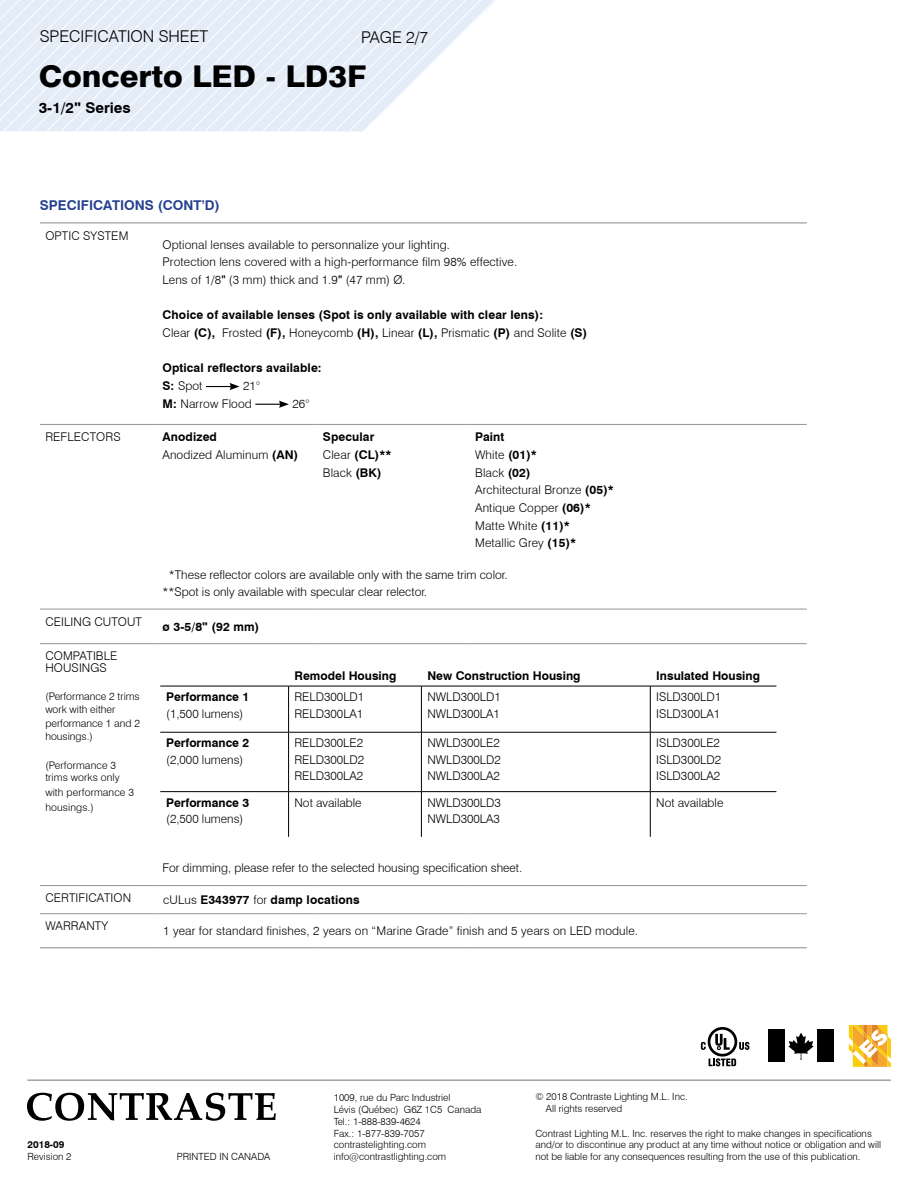
<style>
.page{position:relative;width:918px;height:1188px;background:#fff}
.page>*{position:absolute;margin:0;border:0;box-sizing:border-box;transform-origin:0 0}
.t1{font:800 30px "Swiss 721 BT";color:#000;scale:1.05 1}
.t2{font:300 16.2px "Swiss 721 BT";color:#000}
.t3{font:700 14.7px "Swiss 721 BT";color:#000}
.t4{font:700 13.5px "Swiss 721 BT";color:#25408f}
.t5{font:300 12px/17.7px "Swiss 721 BT";color:#000}
.t6{font:700 12px/17.7px "Swiss 721 BT";letter-spacing:.01em;color:#000}
.t7{font:300 10.5px/13.2px "Swiss 721 BT";color:#000}
.t8{font:300 9.9px/11.9px "Swiss 721 BT";color:#000}
.t9{font:700 9.9px "Swiss 721 BT";color:#000}
.s1{font-family:"Arial"}
.s2{font-family:"Arial";font-weight:400}
.s3{font-weight:300}
.s4{font-weight:700}
</style>
<div class="page">
<svg style="left:0;top:0;width:496px;height:131px"></svg>
<svg style="left:709px;top:1058px;width:27px;height:8px"></svg>
<svg style="left:739px;top:1042px;width:11px;height:8px"></svg>
<svg style="left:708px;top:1027px;width:29px;height:30px"></svg>
<svg style="left:710px;top:1030px;width:25px;height:24px"></svg>
<svg style="left:715px;top:1034px;width:15px;height:16px"></svg>
<svg style="left:701px;top:1042px;width:5px;height:8px"></svg>
<div style="left:817px;top:1029px;width:17px;height:33px;background:#000"></div>
<div style="left:768px;top:1029px;width:17px;height:33px;background:#000"></div>
<svg style="left:788px;top:1033px;width:26px;height:27px"></svg>
<svg style="left:849px;top:1025px;width:42px;height:42px"></svg>
<hr style="left:27px;top:1080px;width:864px;height:1px;background:#808285">
<svg style="left:27px;top:1093px;width:249px;height:28px"></svg>
<hr style="left:40px;top:424px;width:117px;height:1px;background:#939598">
<hr style="left:157px;top:424px;width:161px;height:1px;background:#939598">
<hr style="left:318px;top:424px;width:152px;height:1px;background:#939598">
<hr style="left:470px;top:424px;width:337px;height:1px;background:#939598">
<hr style="left:40px;top:609px;width:117px;height:1px;background:#939598">
<hr style="left:157px;top:609px;width:161px;height:1px;background:#939598">
<hr style="left:318px;top:609px;width:152px;height:1px;background:#939598">
<hr style="left:470px;top:609px;width:337px;height:1px;background:#939598">
<hr style="left:40px;top:643px;width:117px;height:1px;background:#939598">
<hr style="left:157px;top:643px;width:161px;height:1px;background:#939598">
<hr style="left:318px;top:643px;width:152px;height:1px;background:#939598">
<hr style="left:470px;top:643px;width:337px;height:1px;background:#939598">
<hr style="left:40px;top:885px;width:117px;height:1px;background:#939598">
<hr style="left:157px;top:885px;width:161px;height:1px;background:#939598">
<hr style="left:318px;top:885px;width:152px;height:1px;background:#939598">
<hr style="left:470px;top:885px;width:337px;height:1px;background:#939598">
<hr style="left:40px;top:913px;width:117px;height:1px;background:#939598">
<hr style="left:157px;top:913px;width:161px;height:1px;background:#939598">
<hr style="left:318px;top:913px;width:152px;height:1px;background:#939598">
<hr style="left:470px;top:913px;width:337px;height:1px;background:#939598">
<hr style="left:40px;top:947px;width:117px;height:1px;background:#939598">
<hr style="left:157px;top:947px;width:161px;height:1px;background:#939598">
<hr style="left:318px;top:947px;width:152px;height:1px;background:#939598">
<hr style="left:470px;top:947px;width:337px;height:1px;background:#939598">
<hr style="left:40px;top:222px;width:117px;height:1px;background:#939598">
<hr style="left:157px;top:222px;width:161px;height:1px;background:#939598">
<hr style="left:318px;top:222px;width:152px;height:1px;background:#939598">
<hr style="left:470px;top:222px;width:337px;height:1px;background:#939598">
<svg style="left:206px;top:383px;width:34px;height:7px"></svg>
<svg style="left:255px;top:401px;width:34px;height:7px"></svg>
<hr style="left:160px;top:686px;width:129px;height:1px;background:#000">
<hr style="left:289px;top:686px;width:132px;height:1px;background:#000">
<hr style="left:288px;top:686px;width:1px;height:46px;background:#000">
<hr style="left:421px;top:686px;width:229px;height:1px;background:#000">
<hr style="left:421px;top:686px;width:1px;height:46px;background:#000">
<hr style="left:650px;top:686px;width:126px;height:1px;background:#000">
<hr style="left:650px;top:686px;width:1px;height:46px;background:#000">
<hr style="left:160px;top:732px;width:129px;height:1px;background:#000">
<hr style="left:289px;top:732px;width:132px;height:1px;background:#000">
<hr style="left:288px;top:732px;width:1px;height:59px;background:#000">
<hr style="left:421px;top:732px;width:229px;height:1px;background:#000">
<hr style="left:421px;top:732px;width:1px;height:59px;background:#000">
<hr style="left:650px;top:732px;width:126px;height:1px;background:#000">
<hr style="left:650px;top:732px;width:1px;height:59px;background:#000">
<hr style="left:288px;top:792px;width:1px;height:45px;background:#000">
<hr style="left:421px;top:792px;width:1px;height:45px;background:#000">
<hr style="left:650px;top:792px;width:1px;height:45px;background:#000">
<hr style="left:160px;top:791px;width:129px;height:1px;background:#000">
<hr style="left:289px;top:791px;width:132px;height:1px;background:#000">
<hr style="left:421px;top:791px;width:229px;height:1px;background:#000">
<hr style="left:650px;top:791px;width:126px;height:1px;background:#000">
<h2 class="t2" style="left:361px;top:27px;width:68px">PAGE 2/7</h2>
<h1 class="t1" style="left:39px;top:58px;width:313px">Concerto LED - LD3F</h1>
<p class="t3" style="left:39px;top:99px;width:94px">3-1/2<span class="s1">"</span> Series</p>
<h2 class="t2" style="left:40px;top:27px;width:170px">SPECIFICATION SHEET</h2>
<p class="t4" style="left:40px;top:197px;width:181px">SPECIFICATIONS (CONT’D)</p>
<p class="t5" style="left:45px;top:226px;width:85px">OPTIC SYSTEM</p>
<p class="t5" style="left:163px;top:235px;width:356px">Optional lenses available to personnalize your lighting.<br>Protection lens covered with a high-performance film 98% effective.<br>Lens of 1/8<span class="s2">"</span> (3 mm) thick and 1.9<span class="s2">"</span> (47 mm) Ø.</p>
<p class="t6" style="left:163px;top:306px;width:426px">Choice of available lenses (Spot is only available with clear lens):<br><span class="s3">Clear</span> (C), <span class="s3">Frosted</span> (F), <span class="s3">Honeycomb</span> (H), <span class="s3">Linear</span> (L), <span class="s3">Prismatic</span> (P) <span class="s3">and Solite</span> (S)</p>
<p class="t6" style="left:163px;top:359px;width:161px">Optical reflectors available:<br>S: <span class="s3">Spot</span></p>
<p class="t5" style="left:163px;top:377px;width:99px;text-indent:80px">21°<br><span class="s4">M:</span> Narrow Flood</p>
<p class="t5" style="left:292px;top:395px;width:18px">26°</p>
<p class="t5" style="left:45px;top:428px;width:77px">REFLECTORS</p>
<p class="t5" style="left:163px;top:428px;width:137px"><span class="s4">Anodized<br></span>Anodized Aluminum <span class="s4">(AN)</span></p>
<p class="t6" style="left:323px;top:428px;width:70px">Specular<br><span class="s3">Clear</span> (CL)**<br><span class="s3">Black</span> (BK)</p>
<p class="t5" style="left:475px;top:428px;width:140px"><span class="s4">Paint<br></span>White <span class="s4">(01)*<br></span>Black <span class="s4">(02)<br></span>Architectural Bronze <span class="s4">(05)*<br></span>Antique Copper <span class="s4">(06)*<br></span>Matte White <span class="s4">(11)*<br></span>Metallic Grey <span class="s4">(15)*</span></p>
<p class="t5" style="left:163px;top:566px;width:347px;text-indent:6px">*These reflector colors are available only with the same trim color. **Spot is only available with specular clear relector.</p>
<p class="t5" style="left:45px;top:613px;width:98px">CEILING CUTOUT</p>
<p class="t6" style="left:163px;top:618px;width:98px">ø 3-5/8<span class="s1">"</span> (92 mm)</p>
<p class="t5" style="left:45px;top:650px;width:74px;line-height:12px">COMPATIBLE<br>HOUSINGS</p>
<p class="t7" style="left:45px;top:690px;width:96px">(Performance 2 trims work with either performance 1 and 2 housings.)</p>
<p class="t7" style="left:45px;top:759px;width:76px;line-height:12px">(Performance 3 trims works only</p>
<p class="t7" style="left:45px;top:785px;width:90px;line-height:14.7px">with performance 3 housings.)</p>
<p class="t6" style="left:295px;top:667px;width:103px">Remodel Housing</p>
<p class="t6" style="left:427px;top:667px;width:155px">New Construction Housing</p>
<p class="t6" style="left:656px;top:667px;width:105px">Insulated Housing</p>
<p class="t5" style="left:295px;top:689px;width:71px;line-height:16.5px">RELD300LD1<br>RELD300LA1</p>
<p class="t5" style="left:427px;top:689px;width:75px;line-height:16.5px">NWLD300LD1<br>NWLD300LA1</p>
<p class="t5" style="left:656px;top:689px;width:66px;line-height:16.5px">ISLD300LD1<br>ISLD300LA1</p>
<p class="t6" style="left:166px;top:688px;width:85px">Performance 1</p>
<p class="t5" style="left:166px;top:704px;width:79px">(1,500 lumens)</p>
<p class="t5" style="left:295px;top:735px;width:71px;line-height:16.5px;text-align:justify">RELD300LE2<br>RELD300LD2<br>RELD300LA2</p>
<p class="t5" style="left:427px;top:735px;width:75px;line-height:16.5px;text-align:justify">NWLD300LE2<br>NWLD300LD2<br>NWLD300LA2</p>
<p class="t5" style="left:656px;top:735px;width:66px;line-height:16.5px;text-align:justify">ISLD300LE2<br>ISLD300LD2<br>ISLD300LA2</p>
<p class="t6" style="left:166px;top:734px;width:85px">Performance 2</p>
<p class="t5" style="left:166px;top:751px;width:79px">(2,000 lumens)</p>
<p class="t6" style="left:166px;top:794px;width:85px">Performance 3</p>
<p class="t5" style="left:166px;top:810px;width:79px">(2,500 lumens)</p>
<p class="t5" style="left:295px;top:794px;width:69px">Not available</p>
<p class="t5" style="left:427px;top:794px;width:75px;line-height:16.5px">NWLD300LD3<br>NWLD300LA3</p>
<p class="t5" style="left:656px;top:794px;width:69px">Not available</p>
<p class="t5" style="left:163px;top:859px;width:361px">For dimming, please refer to the selected housing specification sheet.</p>
<p class="t5" style="left:45px;top:889px;width:87px">CERTIFICATION</p>
<p class="t6" style="left:163px;top:891px;width:198px"><span class="s3">cULus</span> E343977 <span class="s3">for</span> damp locations</p>
<p class="t5" style="left:45px;top:917px;width:64px">WARRANTY</p>
<p class="t5" style="left:163px;top:922px;width:476px">1 year for standard finishes, 2 years on “Marine Grade” finish and 5 years on LED module.</p>
<p class="t9" style="left:28px;top:1139px;width:38px">2018-09</p>
<p class="t8" style="left:28px;top:1151px;width:45px">Revision 2</p>
<p class="t8" style="left:177px;top:1151px;width:95px">PRINTED IN CANADA</p>
<p class="t8" style="left:334px;top:1091px;width:149px">1009, rue du Parc Industriel<br>Lévis (Québec) G6Z 1C5 Canada<br>Tel.: 1-888-839-4624<br>Fax.: 1-877-839-7057 contrastelighting.com info@contrastlighting.com</p>
<p class="t8" style="left:546px;top:1091px;width:143px;text-indent:-11px">© 2018 Contraste Lighting M.L. Inc.<br>All rights reserved</p>
<p class="t8" style="left:535px;top:1127px;width:347px">Contrast Lighting M.L. Inc. reserves the right to make changes in specifications and/or to discontinue any product at any time without notice or obligation and will not be liable for any consequences resulting from the use of this publication.</p>
</div>
